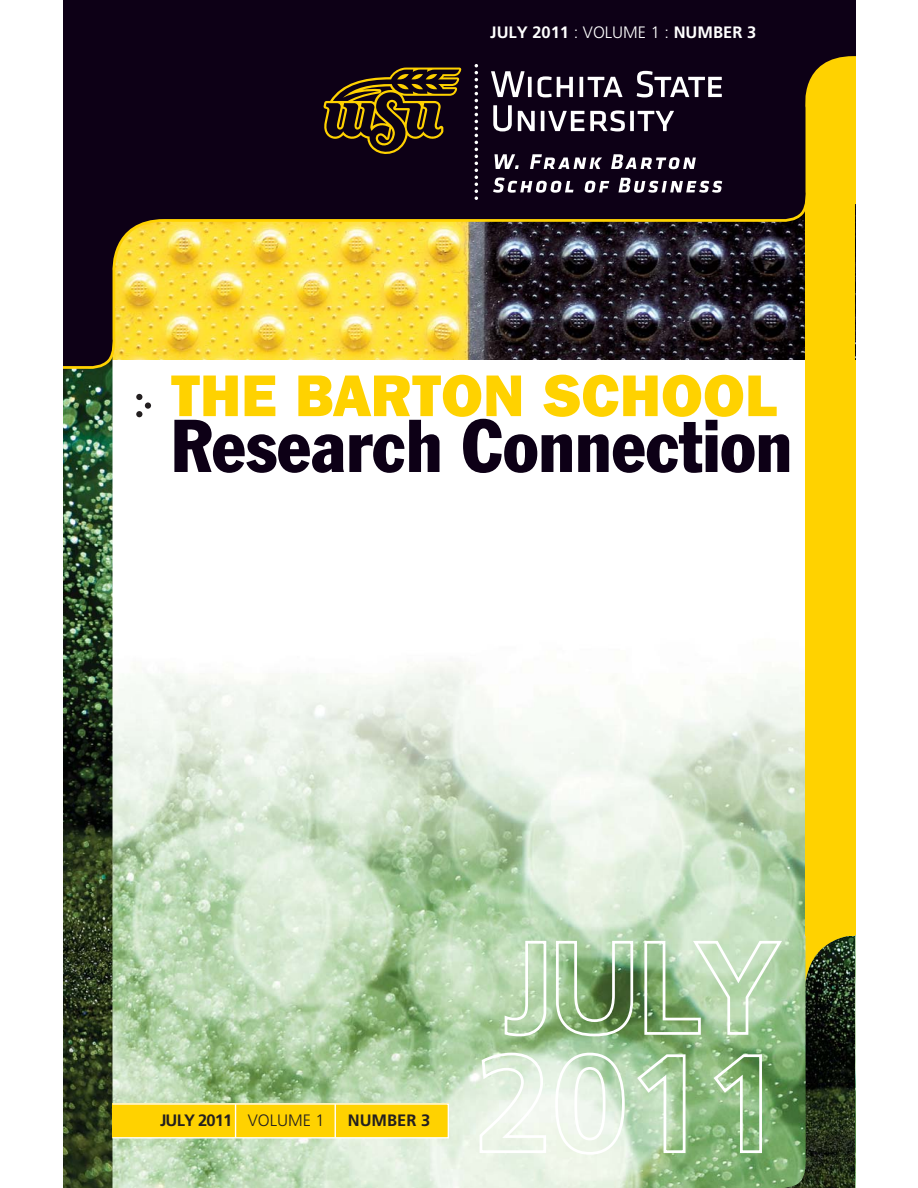
<style>
.page{position:relative;width:918px;height:1188px;background:#fff}
.page>*{position:absolute;margin:0;border:0;box-sizing:border-box;transform-origin:0 0}
.t1{font:condensed 73.35px "Franklin Gothic";color:#0d0016}
.t2{font:800 58.5px "Franklin Gothic IT Cby BT";color:#ffd200}
.t3{font:700 16.5px "Frutiger";color:#fff}
.t4{font:700 16.5px "Frutiger";letter-spacing:-.05em;color:#231f20}
.s1{font-weight:300}
</style>
<div class="page">
<img style="left:112px;top:582px;width:693px;height:606px">
<img style="left:783px;top:935px;width:72px;height:253px">
<svg style="left:805px;top:371px;width:50px;height:611px;background:#7d771a"></svg>
<div style="left:806px;top:0;width:49px;height:935px;background:#ffd200"></div>
<svg style="left:503px;top:940px;width:45px;height:98px;background:#c2dcba"></svg>
<svg style="left:555px;top:940px;width:80px;height:98px;background:#8cad7f"></svg>
<svg style="left:643px;top:940px;width:141px;height:96px;background:#b1d0a9"></svg>
<svg style="left:478px;top:1051px;width:69px;height:103px"></svg>
<div style="left:574px;top:1067px;width:32px;height:73px;border:3px solid #fff;border-radius:50%"></div>
<div style="left:555px;top:1053px;width:70px;height:102px;border:3px solid #fff;border-radius:50%"></div>
<svg style="left:635px;top:1053px;width:52px;height:101px;background:#b9d7b2"></svg>
<svg style="left:712px;top:1053px;width:51px;height:101px;background:#96be8a"></svg>
<img style="left:63px;top:371px;width:49px;height:817px">
<div style="left:145px;top:402px;width:6px;height:7px;background:#231f20;border-radius:50%"></div>
<svg style="left:136px;top:394px;width:6px;height:6px"></svg>
<svg style="left:136px;top:411px;width:6px;height:6px"></svg>
<div style="left:112px;top:1104px;width:337px;height:34px;background:#ffd200"></div>
<div style="left:112px;top:1103px;width:337px;height:36px;border:1px solid #fff"></div>
<hr style="left:235px;top:1104px;width:1px;height:33px;background:#fff">
<hr style="left:335px;top:1104px;width:1px;height:33px;background:#fff">
<svg style="left:63px;top:0;width:792px;height:371px;background:#554529"></svg>
<svg style="left:322px;top:68px;width:140px;height:89px;background:#3e2c11"></svg>
<svg style="left:491px;top:71px;width:231px;height:60px"></svg>
<svg style="left:475px;top:64px;width:3px;height:136px"></svg>
<svg style="left:495px;top:154px;width:24px;height:15px"></svg>
<svg style="left:530px;top:154px;width:72px;height:15px"></svg>
<svg style="left:611px;top:154px;width:85px;height:15px"></svg>
<svg style="left:493px;top:178px;width:80px;height:15px"></svg>
<svg style="left:585px;top:181px;width:24px;height:12px"></svg>
<svg style="left:619px;top:178px;width:103px;height:15px"></svg>
<p class="t3" style="left:490px;top:26px;width:267px">JULY 2011 <span class="s1">: VOLUME 1 :</span> NUMBER 3</p>
<h2 class="t2" style="left:171px;top:362px;width:607px">THE BARTON SCHOOL</h2>
<h1 class="t1" style="left:171px;top:420px;width:623px">Research Connection</h1>
<p class="t4" style="left:160px;top:1114px;width:166px">JULY 2011 <span class="s1">VOLUME 1</span></p>
<p class="t4" style="left:348px;top:1114px;width:84px">NUMBER 3</p>
</div>
